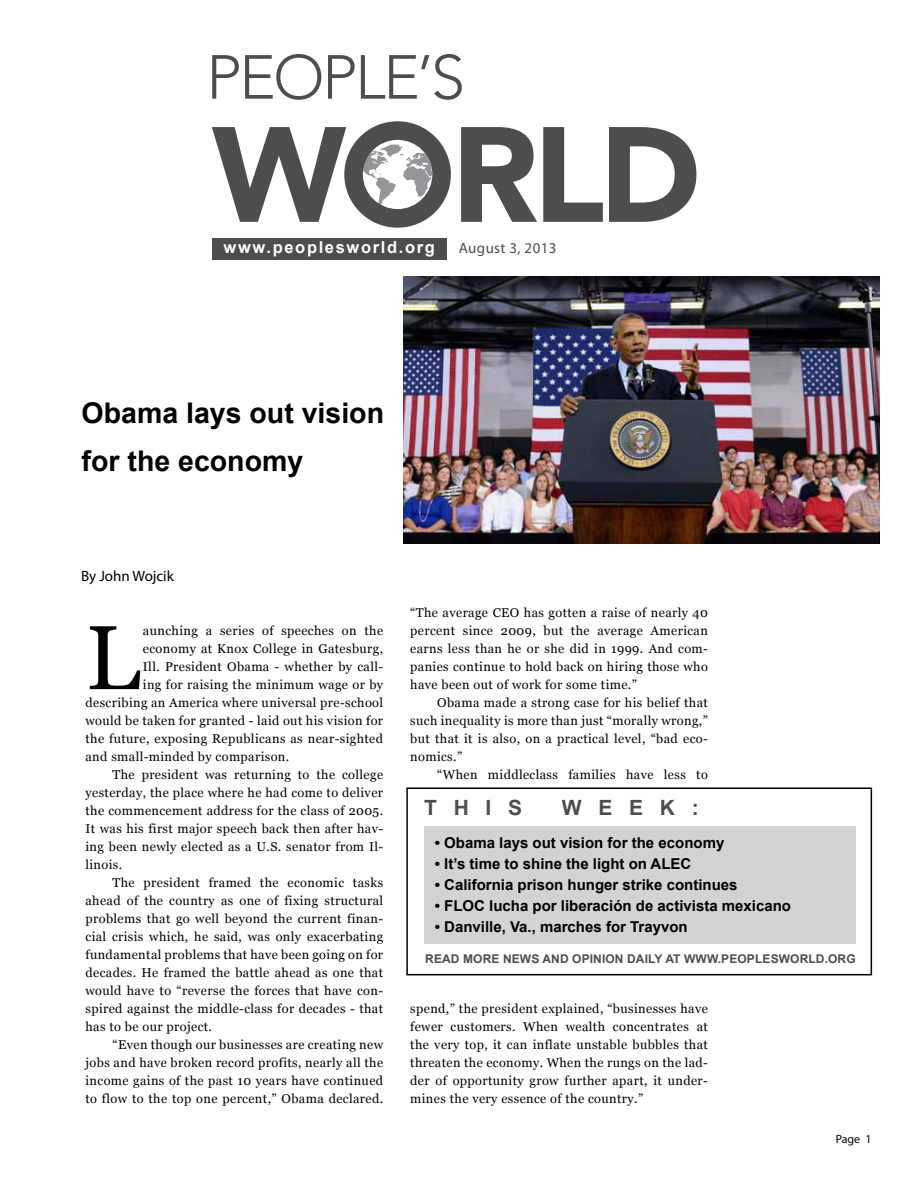
<style>
.page{position:relative;width:918px;height:1188px;background:#fff}
.page>*{position:absolute;margin:0;border:0;box-sizing:border-box;transform-origin:0 0}
.t1{font:90.75px "Georgia";color:#000}
.t2{font:700 28.5px/48px "Arial";color:#000}
.t3{font:700 21px "Arial";letter-spacing:.8em;color:#4d4d4f}
.t4{font:700 16.5px "Arial";letter-spacing:.1em;color:#fff}
.t5{font:700 15px "Arial";color:#000}
.t6{font:15px "Myriad Pro";color:#000}
.t7{font:15px "Myriad Pro";letter-spacing:.025em;color:#4d4d4f}
.t8{font:12.75px/18px "Georgia";letter-spacing:.03em;color:#000;text-align:justify}
.t9{font:700 12px "Arial";letter-spacing:.01em;color:#4d4d4f}
.t10{font:12px "Myriad Pro";color:#000}
</style>
<div class="page">
<div style="left:212px;top:238px;width:235px;height:21px;background:#4d4d4f"></div>
<svg style="left:212px;top:55px;width:27px;height:44px"></svg>
<svg style="left:245px;top:54px;width:76px;height:46px"></svg>
<svg style="left:328px;top:55px;width:27px;height:44px"></svg>
<svg style="left:361px;top:54px;width:101px;height:46px"></svg>
<svg style="left:461px;top:127px;width:76px;height:95px"></svg>
<svg style="left:543px;top:127px;width:60px;height:95px"></svg>
<svg style="left:609px;top:127px;width:87px;height:95px"></svg>
<svg style="left:212px;top:121px;width:239px;height:107px"></svg>
<div style="left:424px;top:826px;width:432px;height:118px;background:#d1d3d4"></div>
<div style="left:406px;top:788px;width:466px;height:187px;border:2px solid #000"></div>
<img style="left:404px;top:276px;width:476px;height:267px">
<p class="t4" style="left:224px;top:237px;width:213px">www.peoplesworld.org</p>
<p class="t7" style="left:459px;top:239px;width:99px">August 3, 2013</p>
<h2 class="t2" style="left:82px;top:390px;width:304px">Obama lays out vision for the economy</h2>
<p class="t6" style="left:81px;top:567px;width:94px">By John Wojcik</p>
<h1 class="t1" style="left:86px;top:603px;width:56px">L</h1>
<p class="t8" style="left:143px;top:622px;width:242px">aunching a series of speeches on the</p>
<p class="t8" style="left:143px;top:640px;width:242px">economy at Knox College in Gatesburg,</p>
<p class="t8" style="left:143px;top:658px;width:242px">Ill. President Obama - whether by call-</p>
<p class="t8" style="left:143px;top:676px;width:242px">ing for raising the minimum wage or by</p>
<p class="t8" style="left:85px;top:694px;width:299px">describing an America where universal pre-school</p>
<p class="t8" style="left:85px;top:712px;width:299px">would be taken for granted - laid out his vision for</p>
<p class="t8" style="left:85px;top:730px;width:299px">the future, exposing Republicans as near-sighted</p>
<p class="t8" style="left:85px;top:748px;width:205px">and small-minded by comparison.</p>
<p class="t8" style="left:113px;top:766px;width:272px">The president was returning to the college</p>
<p class="t8" style="left:85px;top:784px;width:299px">yesterday, the place where he had come to deliver</p>
<p class="t8" style="left:85px;top:802px;width:299px">the commencement address for the class of 2005.</p>
<p class="t8" style="left:85px;top:820px;width:299px">It was his first major speech back then after hav-</p>
<p class="t8" style="left:85px;top:838px;width:299px">ing been newly elected as a U.S. senator from Il-</p>
<p class="t8" style="left:85px;top:856px;width:38px">linois.</p>
<p class="t8" style="left:113px;top:874px;width:272px">The president framed the economic tasks</p>
<p class="t8" style="left:85px;top:892px;width:299px">ahead of the country as one of fixing structural</p>
<p class="t8" style="left:85px;top:910px;width:299px">problems that go well beyond the current finan-</p>
<p class="t8" style="left:85px;top:928px;width:299px">cial crisis which, he said, was only exacerbating</p>
<p class="t8" style="left:85px;top:946px;width:299px">fundamental problems that have been going on for</p>
<p class="t8" style="left:85px;top:964px;width:299px">decades. He framed the battle ahead as one that</p>
<p class="t8" style="left:85px;top:982px;width:299px">would have to “reverse the forces that have con-</p>
<p class="t8" style="left:85px;top:1000px;width:299px">spired against the middle-class for decades - that</p>
<p class="t8" style="left:85px;top:1018px;width:128px">has to be our project.</p>
<p class="t8" style="left:113px;top:1036px;width:272px">“Even though our businesses are creating new</p>
<p class="t8" style="left:85px;top:1054px;width:299px">jobs and have broken record profits, nearly all the</p>
<p class="t8" style="left:85px;top:1072px;width:299px">income gains of the past 10 years have continued</p>
<p class="t8" style="left:85px;top:1090px;width:299px">to flow to the top one percent,” Obama declared.</p>
<p class="t8" style="left:410px;top:604px;width:299px">“The average CEO has gotten a raise of nearly 40 percent since 2009, but the average American earns less than he or she did in 1999. And com&shy;panies continue to hold back on hiring those who have been out of work for some time.”</p>
<p class="t8" style="left:410px;top:694px;width:299px;text-indent:27px">Obama made a strong case for his belief that such inequality is more than just “morally wrong,” but that it is also, on a practical level, “bad eco&shy;nomics.”</p>
<p class="t8" style="left:437px;top:766px;width:272px">“When middleclass families have less to</p>
<h3 class="t3" style="left:424px;top:794px;width:100px">this</h3>
<h3 class="t3" style="left:562px;top:794px;width:139px">week:</h3>
<p class="t5" style="left:435px;top:833px;width:291px">• Obama lays out vision for the economy</p>
<p class="t5" style="left:435px;top:854px;width:258px">• It’s time to shine the light on ALEC</p>
<p class="t5" style="left:435px;top:875px;width:304px">• California prison hunger strike continues</p>
<p class="t5" style="left:435px;top:896px;width:358px">• FLOC lucha por liberación de activista mexicano</p>
<p class="t5" style="left:435px;top:917px;width:254px">• Danville, Va., marches for Trayvon</p>
<p class="t9" style="left:425px;top:951px;width:18px">read</p>
<p class="t9" style="left:463px;top:951px;width:172px">more news and opinion dail</p>
<p class="t9" style="left:655px;top:951px;width:203px">y at www.peoplesworld.org</p>
<p class="t8" style="left:410px;top:1000px;width:299px">spend,” the president explained, “businesses have fewer customers. When wealth concentrates at the very top, it can inflate unstable bubbles that threaten the economy. When the rungs on the lad&shy;der of opportunity grow further apart, it under&shy;mines the very essence of the country.”</p>
<p class="t10" style="left:836px;top:1132px;width:37px">Page 1</p>
</div>
